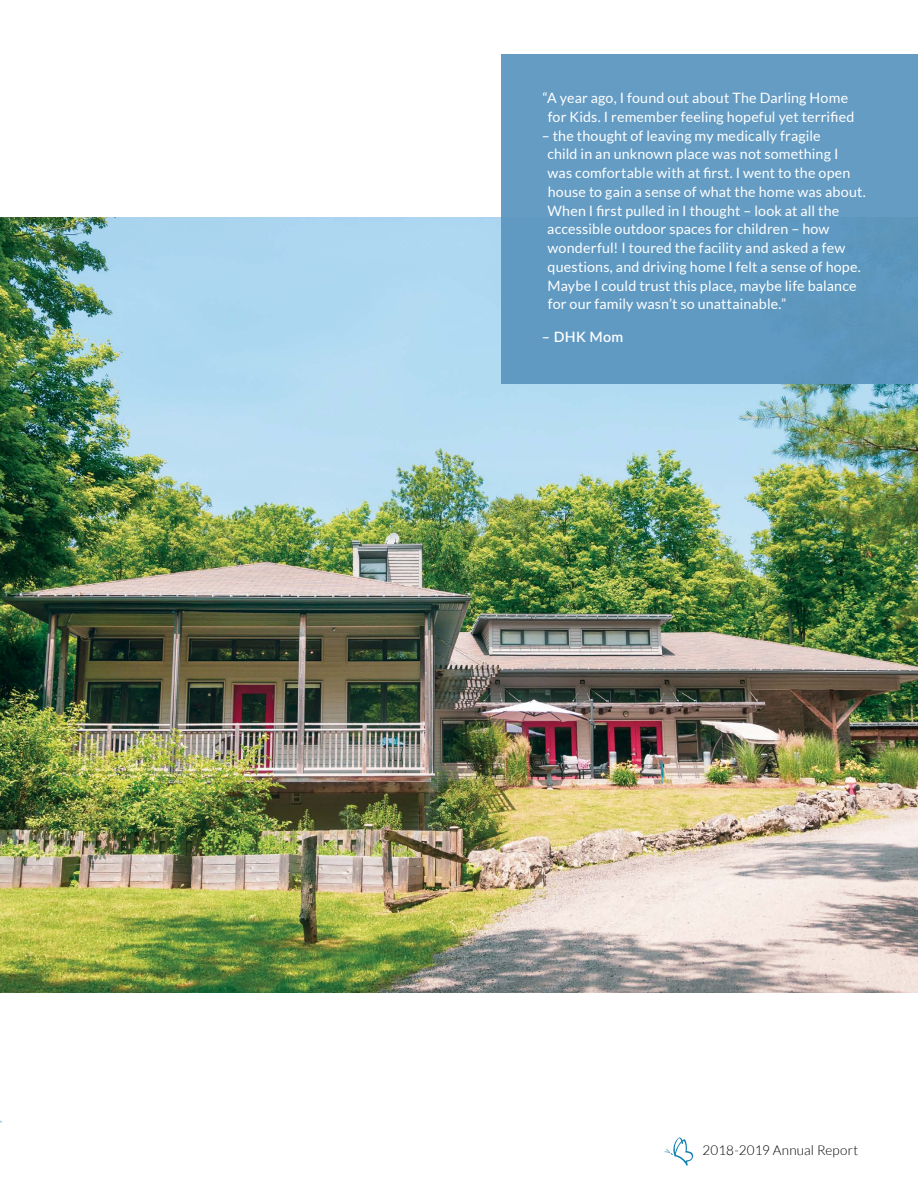
<style>
.page{position:relative;width:918px;height:1188px;background:#fff}
.page>*{position:absolute;margin:0;border:0;box-sizing:border-box;transform-origin:0 0}
.t1{font:14.25px/18.8px "Lato";letter-spacing:.01em;color:#fff;text-align:center}
.t2{font:600 14.25px "Lato";letter-spacing:.015em;color:#fff}
.t3{font:300 13.5px "Lato";letter-spacing:.01em;color:#000}
</style>
<div class="page">
<svg style="left:664px;top:1137px;width:29px;height:29px"></svg>
<img style="left:0;top:217px;width:918px;height:775px">
<div style="left:501px;top:54px;width:417px;height:329px;background:#5c97c1"></div>
<p class="t1" style="left:543px;top:88px;width:313px">“A year ago, I found out about The Darling Home for Kids. I remember feeling hopeful yet terrified</p>
<p class="t1" style="left:547px;top:126px;width:320px;text-align:left;text-indent:-5px">– the thought of leaving my medically fragile<br>child in an unknown place was not something I was comfortable with at first. I went to the open house to gain a sense of what the home was about.<br>When I first pulled in I thought – look at all the accessible outdoor spaces for children – how wonderful! I toured the facility and asked a few questions, and driving home I felt a sense of hope.<br>Maybe I could trust this place, maybe life balance for our family wasn’t so unattainable.”</p>
<p class="t2" style="left:542px;top:326px;width:83px">– DHK Mom</p>
<p class="t3" style="left:702px;top:1143px;width:158px">2018-2019 Annual Report</p>
</div>
